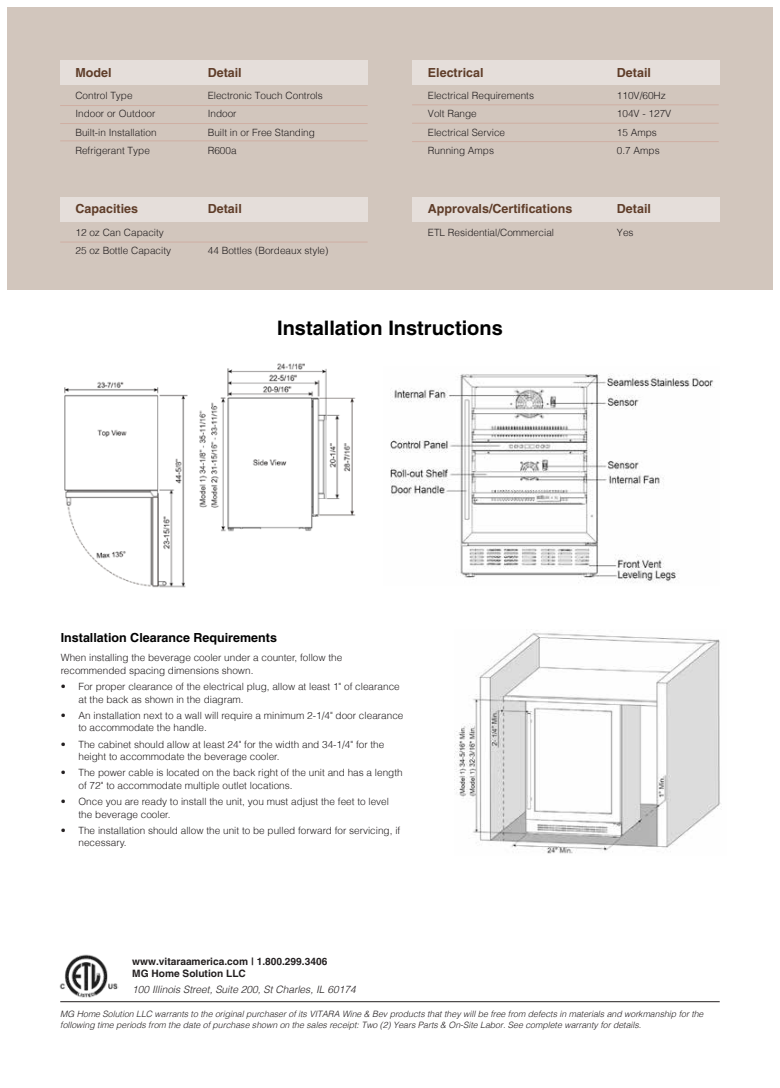
<style>
.page{position:relative;width:780px;height:1088px;background:#fff}
.page>*{position:absolute;margin:0;border:0;box-sizing:border-box;transform-origin:0 0}
.t1{font:700 20px "Helvetica";color:#000}
.t2{font:700 12.5px "Helvetica";color:#5f3d29}
.t3{font:700 12.5px "Helvetica";color:#000}
.t4{font:700 10.12px/12.2px "Helvetica";color:#231f20}
.t5{font:italic 300 10.12px "Helvetica";color:#231f20}
.t6{font:300 10px/18.2px "Helvetica";color:#231f20}
.t7{font:italic 300 8.75px/10.5px "Helvetica";color:#231f20}
</style>
<div class="page">
<div style="left:7px;top:7px;width:765px;height:282px;background:#d2c6bd"></div>
<hr style="left:60px;top:1001px;width:659px;height:1px;background:#231f20">
<img style="left:59px;top:954px;width:59px;height:44px">
<div style="left:60px;top:60px;width:307px;height:25px;background:#e5deda"></div>
<hr style="left:60px;top:105px;width:307px;height:1px;background:#cfafa3">
<hr style="left:60px;top:123px;width:307px;height:1px;background:#cfafa3">
<hr style="left:60px;top:141px;width:307px;height:1px;background:#cfafa3">
<div style="left:412px;top:197px;width:307px;height:25px;background:#e5deda"></div>
<div style="left:412px;top:60px;width:307px;height:25px;background:#e5deda"></div>
<hr style="left:412px;top:105px;width:306px;height:1px;background:#cfafa3">
<hr style="left:412px;top:123px;width:306px;height:1px;background:#cfafa3">
<hr style="left:412px;top:141px;width:306px;height:1px;background:#cfafa3">
<div style="left:60px;top:197px;width:308px;height:25px;background:#e5deda"></div>
<hr style="left:60px;top:242px;width:307px;height:1px;background:#cfafa3">
<img style="left:64px;top:363px;width:292px;height:225px">
<img style="left:390px;top:373px;width:324px;height:210px">
<img style="left:455px;top:630px;width:266px;height:224px">
<p class="t2" style="left:75px;top:65px;width:38px">Model</p>
<p class="t6" style="left:75px;top:86px;width:83px">Control Type<br>Indoor or Outdoor<br>Built-in Installation<br>Refrigerant Type</p>
<p class="t2" style="left:75px;top:201px;width:64px">Capacities</p>
<p class="t6" style="left:75px;top:223px;width:97px">12 oz Can Capacity<br>25 oz Bottle Capacity</p>
<p class="t2" style="left:208px;top:65px;width:36px">Detail</p>
<p class="t6" style="left:208px;top:86px;width:117px">Electronic Touch Controls<br>Indoor<br>Built in or Free Standing<br>R600a</p>
<p class="t2" style="left:208px;top:201px;width:36px">Detail</p>
<p class="t6" style="left:208px;top:241px;width:122px">44 Bottles (Bordeaux style)</p>
<p class="t2" style="left:428px;top:65px;width:57px">Electrical</p>
<p class="t6" style="left:428px;top:86px;width:108px">Electrical Requirements<br>Volt Range<br>Electrical Service<br>Running Amps</p>
<p class="t2" style="left:428px;top:201px;width:146px">Approvals/Certifications</p>
<p class="t6" style="left:428px;top:223px;width:128px">ETL Residential/Commercial</p>
<h1 class="t1" style="left:277px;top:315px;width:227px">Installation Instructions</h1>
<p class="t2" style="left:617px;top:65px;width:36px">Detail</p>
<p class="t6" style="left:617px;top:86px;width:56px">110V/60Hz<br>104V - 127V<br>15 Amps<br>0.7 Amps</p>
<p class="t2" style="left:617px;top:201px;width:36px">Detail</p>
<p class="t6" style="left:617px;top:223px;width:18px">Yes</p>
<p class="t3" style="left:61px;top:630px;width:218px">Installation Clearance Requirements</p>
<p class="t6" style="left:61px;top:651px;width:283px;line-height:12.5px">When installing the beverage cooler under a counter, follow the recommended spacing dimensions shown.</p>
<p class="t6" style="left:78px;top:680px;width:323px;line-height:12.5px;text-indent:-18px">• For proper clearance of the electrical plug, allow at least 1" of clearance at the back as shown in the diagram.</p>
<p class="t6" style="left:78px;top:709px;width:326px;line-height:12.5px;text-indent:-18px">• An installation next to a wall will require a minimum 2-1/4" door clearance to accommodate the handle.</p>
<p class="t6" style="left:78px;top:738px;width:307px;line-height:12.5px;text-indent:-18px">• The cabinet should allow at least 24" for the width and 34-1/4" for the height to accommodate the beverage cooler.</p>
<p class="t6" style="left:78px;top:766px;width:326px;line-height:12.5px;text-indent:-18px">• The power cable is located on the back right of the unit and has a length of 72" to accommodate multiple outlet locations.</p>
<p class="t6" style="left:78px;top:795px;width:312px;line-height:12.5px;text-indent:-18px">• Once you are ready to install the unit, you must adjust the feet to level the beverage cooler.</p>
<p class="t6" style="left:78px;top:824px;width:323px;line-height:12.5px;text-indent:-18px">• The installation should allow the unit to be pulled forward for servicing, if necessary.</p>
<p class="t4" style="left:132px;top:955px;width:197px">www.vitaraamerica.com | 1.800.299.3406<br>MG Home Solution LLC</p>
<p class="t5" style="left:132px;top:982px;width:225px">100 Illinois Street, Suite 200, St Charles, IL 60174</p>
<p class="t7" style="left:60px;top:1008px;width:644px">MG Home Solution LLC warrants to the original purchaser of its VITARA Wine &amp; Bev products that they will be free from defects in materials and workmanship for the following time periods from the date of purchase shown on the sales receipt: Two (2) Years Parts &amp; On-Site Labor. See complete warranty for details.</p>
</div>
